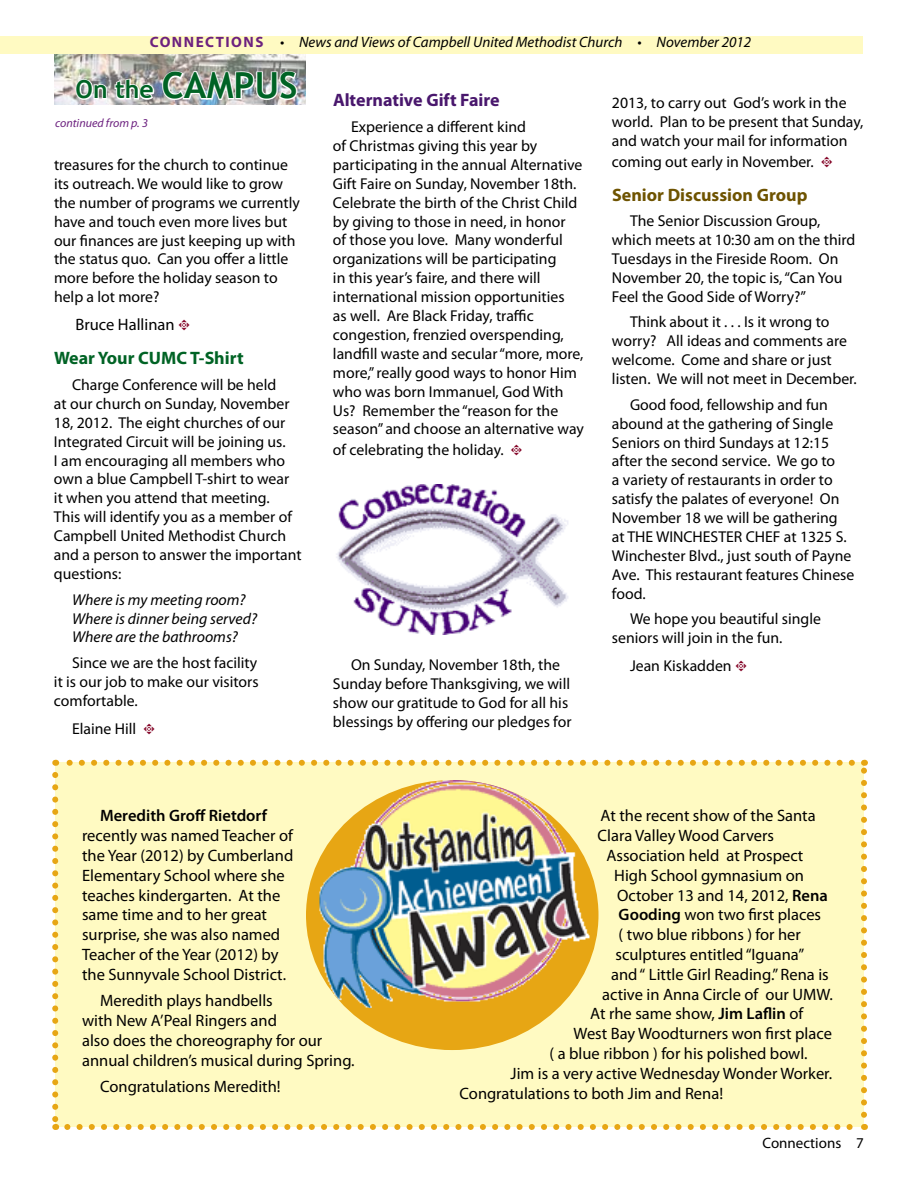
<style>
.page{position:relative;width:918px;height:1188px;background:#fff}
.page>*{position:absolute;margin:0;border:0;box-sizing:border-box;transform-origin:0 0}
.t1{font:700 36px "Trebuchet MS";color:#006325}
.t2{font:700 18px "Myriad Pro";color:#6e5300}
.t3{font:700 18px "Myriad Pro";color:#49176d}
.t4{font:700 18px "Myriad Pro";color:#006325}
.t5{font:16.5px/19.8px "Myriad Pro";color:#000}
.t6{font:600 16.5px "Myriad Pro";color:#000}
.t7{font:15.75px/18.9px "Myriad Pro";color:#000}
.t8{font:italic 15.75px/18.9px "Myriad Pro";color:#000}
.t9{font:italic 15px "Myriad Pro";color:#000}
.t10{font:15px "Myriad Pro";color:#000}
.t11{font:italic 12px "Myriad Pro";color:#6c217f}
.s1{font-weight:700;font-style:normal;color:#6c217f}
.s2{font-size:24.75px}
.s3{font-family:"Type Embellishments One Let Plain";font-size:15px;color:#820024}
.s4{font-weight:600}
</style>
<div class="page">
<div style="left:0;top:36px;width:863px;height:18px;background:#fffac2"></div>
<div style="left:55px;top:763px;width:809px;height:364px;background:#fffac2"></div>
<svg style="left:67px;top:1124px;width:786px;height:6px"></svg>
<svg style="left:52px;top:775px;width:6px;height:355px"></svg>
<svg style="left:861px;top:760px;width:6px;height:355px"></svg>
<svg style="left:55px;top:760px;width:797px;height:6px"></svg>
<img style="left:54px;top:54px;width:252px;height:50px">
<svg style="left:74px;top:77px;width:81px;height:24px"></svg>
<img style="left:161px;top:70px;width:137px;height:31px">
<div style="left:306px;top:780px;width:292px;height:270px;background:#e7a614;border-radius:50%"></div>
<img style="left:320px;top:780px;width:270px;height:228px">
<img style="left:336px;top:485px;width:232px;height:150px">
<p class="t9" style="left:150px;top:33px;width:603px"><span class="s1">CONNECTIONS</span> • News and Views of Campbell United Methodist Church • November 2012</p>
<h1 class="t1" style="left:76px;top:63px;width:223px"><span class="s2">On the</span> CAMPUS</h1>
<p class="t11" style="left:55px;top:116px;width:94px">continued from p. 3</p>
<p class="t7" style="left:54px;top:155px;width:247px">treasures for the church to continue its outreach. We would like to grow the number of programs we currently have and touch even more lives but our finances are just keeping up with the status quo. Can you offer a little more before the holiday season to help a lot more?</p>
<p class="t5" style="left:75px;top:314px;width:116px">Bruce Hallinan <span class="s3">t</span></p>
<p class="t4" style="left:54px;top:347px;width:191px">Wear Your CUMC T-Shirt</p>
<p class="t7" style="left:54px;top:375px;width:249px;text-indent:18px">Charge Conference will be held<br>at our church on Sunday, November<br>18, 2012. The eight churches of our<br>Integrated Circuit will be joining us.<br>I am encouraging all members who own a blue Campbell T-shirt to wear it when you attend that meeting.<br>This will identify you as a member of<br>Campbell United Methodist Church and a person to answer the important questions:</p>
<p class="t8" style="left:72px;top:590px;width:187px">Where is my meeting room?<br>Where is dinner being served?<br>Where are the bathrooms?</p>
<p class="t7" style="left:54px;top:653px;width:206px;text-align:justify;text-indent:18px">Since we are the host facility it is our job to make our visitors comfortable.</p>
<p class="t7" style="left:72px;top:719px;width:85px">Elaine Hill <span class="s3">t</span></p>
<p class="t3" style="left:333px;top:89px;width:168px">Alternative Gift Faire</p>
<p class="t7" style="left:333px;top:117px;width:252px;text-indent:18px">Experience a different kind<br>of Christmas giving this year by participating in the annual Alternative Gift Faire on Sunday, November 18th.<br>Celebrate the birth of the Christ Child by giving to those in need, in honor<br>of those you love. Many wonderful organizations will be participating<br>in this year’s faire, and there will international mission opportunities<br>as well. Are Black Friday, traffic congestion, frenzied overspending, landfill waste and secular “more, more, more,” really good ways to honor Him who was born Immanuel, God With Us? Remember the “reason for the season” and choose an alternative way</p>
<p class="t7" style="left:333px;top:440px;width:191px">of celebrating the holiday. <span class="s3">t</span></p>
<p class="t7" style="left:333px;top:655px;width:240px;text-align:center">On Sunday, November 18th, the Sunday before Thanksgiving, we will show our gratitude to God for all his blessings by offering our pledges for</p>
<p class="t7" style="left:612px;top:93px;width:253px">2013, to carry out God’s work in the world. Plan to be present that Sunday, and watch your mail for information</p>
<p class="t7" style="left:612px;top:152px;width:222px">coming out early in November. <span class="s3">t</span></p>
<p class="t2" style="left:612px;top:183px;width:197px">Senior Discussion Group</p>
<p class="t7" style="left:612px;top:211px;width:245px;text-indent:18px">The Senior Discussion Group, which meets at 10:30 am on the third<br>Tuesdays in the Fireside Room. On<br>November 20, the topic is, “Can You<br>Feel the Good Side of Worry?”</p>
<p class="t7" style="left:612px;top:312px;width:246px;text-indent:18px">Think about it . . . Is it wrong to worry? All ideas and comments are welcome. Come and share or just listen. We will not meet in December.</p>
<p class="t7" style="left:612px;top:395px;width:244px;text-indent:18px">Good food, fellowship and fun abound at the gathering of Single<br>Seniors on third Sundays at 12:15 after the second service. We go to<br>a variety of restaurants in order to satisfy the palates of everyone! On<br>November 18 we will be gathering<br>at THE WINCHESTER CHEF at 1325 S.<br>Winchester Blvd., just south of Payne<br>Ave. This restaurant features Chinese food.</p>
<p class="t7" style="left:612px;top:609px;width:210px;text-indent:18px">We hope you beautiful single seniors will join in the fun.</p>
<p class="t7" style="left:630px;top:656px;width:119px">Jean Kiskadden <span class="s3">t</span></p>
<p class="t6" style="left:100px;top:805px;width:169px">Meredith Groff Rietdorf</p>
<p class="t5" style="left:82px;top:825px;width:213px">recently was named Teacher of the Year (2012) by Cumberland<br>Elementary School where she teaches kindergarten. At the same time and to her great surprise, she was also named<br>Teacher of the Year (2012) by the Sunnyvale School District.</p>
<p class="t5" style="left:82px;top:991px;width:274px;text-indent:18px">Meredith plays handbells<br>with New A’Peal Ringers and<br>also does the choreography for our annual children’s musical during Spring.</p>
<p class="t5" style="left:100px;top:1077px;width:182px">Congratulations Meredith!</p>
<p class="t5" style="left:601px;top:806px;width:217px">At the recent show of the Santa</p>
<p class="t5" style="left:598px;top:825px;width:178px">Clara Valley Wood Carvers</p>
<p class="t5" style="left:607px;top:845px;width:198px">Association held at Prospect</p>
<p class="t5" style="left:614px;top:865px;width:191px">High School gymnasium on</p>
<p class="t5" style="left:617px;top:885px;width:212px">October 13 and 14, 2012, <span class="s4">Rena</span></p>
<p class="t5" style="left:619px;top:905px;width:204px"><span class="s4">Gooding</span> won two first places</p>
<p class="t5" style="left:619px;top:924px;width:184px">( two blue ribbons ) for her</p>
<p class="t5" style="left:616px;top:944px;width:190px">sculptures entitled “Iguana”</p>
<p class="t5" style="left:611px;top:964px;width:219px">and “ Little Girl Reading.” Rena is</p>
<p class="t5" style="left:602px;top:984px;width:232px">active in Anna Circle of our UMW.</p>
<p class="t5" style="left:590px;top:1004px;width:215px">At rhe same show, <span class="s4">Jim Laflin</span> of</p>
<p class="t5" style="left:574px;top:1023px;width:260px">West Bay Woodturners won first place</p>
<p class="t5" style="left:550px;top:1043px;width:259px">( a blue ribbon ) for his polished bowl.</p>
<p class="t5" style="left:511px;top:1063px;width:323px">Jim is a very active Wednesday Wonder Worker.</p>
<p class="t5" style="left:460px;top:1083px;width:265px">Congratulations to both Jim and Rena!</p>
<p class="t10" style="left:762px;top:1134px;width:103px">Connections 7</p>
</div>
